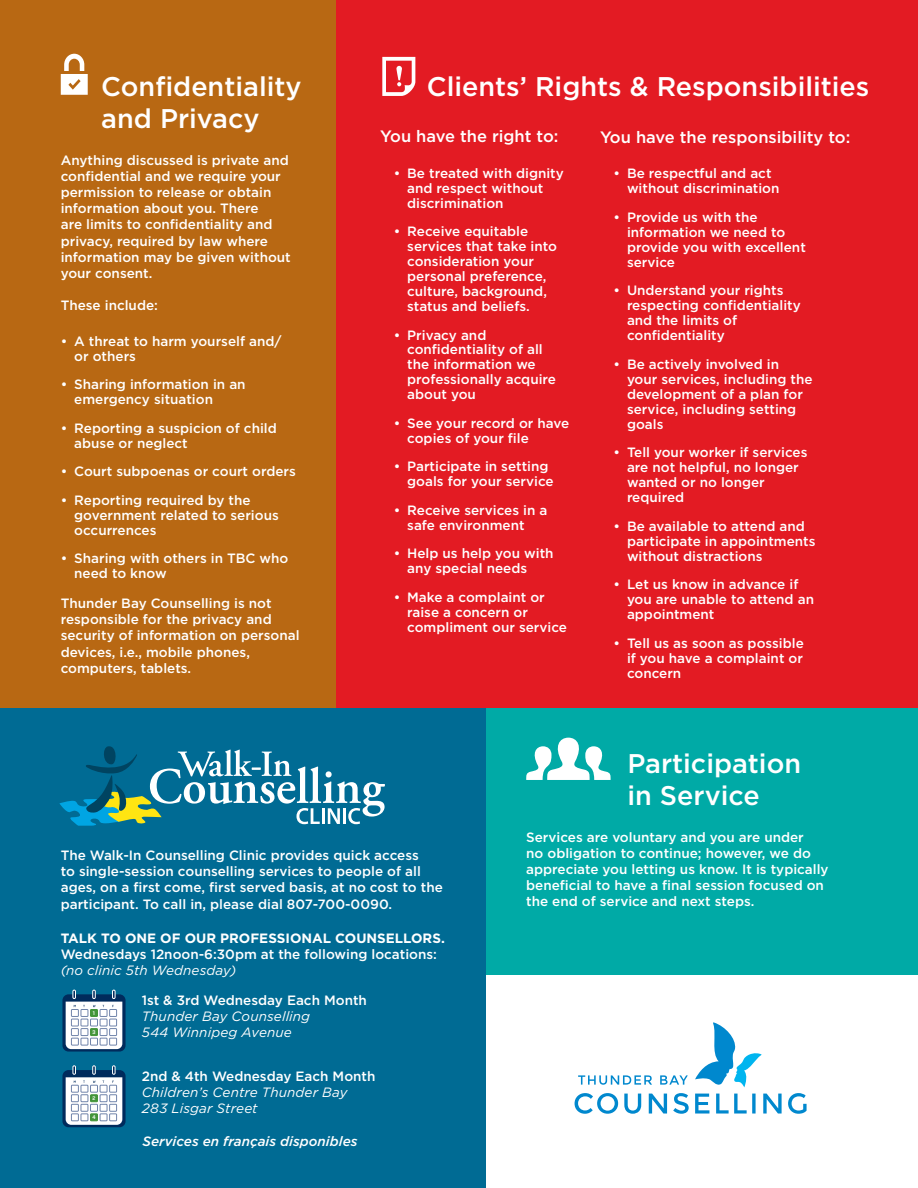
<style>
.page{position:relative;width:918px;height:1188px;background:#fff}
.page>*{position:absolute;margin:0;border:0;box-sizing:border-box;transform-origin:0 0}
.t1{font:500 27px/32.4px "Gotham";color:#fff}
.t2{font:500 16.5px "Gotham";color:#fff}
.t3{font:500 13.5px/15px "Gotham";color:#fff}
.t4{font:italic 13.5px/16.2px "Gotham";letter-spacing:.01em;color:#fff}
.t5{font:700 13.5px "Gotham";color:#fff}
.t6{font:italic 500 13.5px "Gotham";color:#fff}
.t7{font:600 5.55px "Aglet Sans";color:#fff}
</style>
<div class="page">
<div style="left:480px;top:707px;width:438px;height:268px;background:#00aaa6"></div>
<div style="left:0;top:691px;width:486px;height:497px;background:#006b94"></div>
<div style="left:0;top:0;width:341px;height:707px;background:#b86813"></div>
<div style="left:337px;top:0;width:581px;height:707px;background:#e31b23"></div>
<svg style="left:382px;top:57px;width:33px;height:39px"></svg>
<svg style="left:61px;top:54px;width:27px;height:41px"></svg>
<svg style="left:59px;top:746px;width:326px;height:80px"></svg>
<svg style="left:62px;top:1070px;width:64px;height:57px"></svg>
<svg style="left:66px;top:1066px;width:56px;height:59px;background:#b4c5d0"></svg>
<svg style="left:62px;top:994px;width:64px;height:58px"></svg>
<svg style="left:66px;top:990px;width:56px;height:59px;background:#b3c5d0"></svg>
<svg style="left:526px;top:738px;width:85px;height:42px"></svg>
<svg style="left:695px;top:1022px;width:67px;height:65px"></svg>
<svg style="left:575px;top:1093px;width:43px;height:21px"></svg>
<svg style="left:624px;top:1094px;width:17px;height:20px"></svg>
<svg style="left:649px;top:1094px;width:18px;height:20px"></svg>
<svg style="left:673px;top:1093px;width:16px;height:21px"></svg>
<svg style="left:695px;top:1094px;width:14px;height:20px"></svg>
<svg style="left:716px;top:1094px;width:40px;height:20px"></svg>
<svg style="left:763px;top:1094px;width:19px;height:20px"></svg>
<svg style="left:788px;top:1093px;width:19px;height:21px"></svg>
<svg style="left:578px;top:1075px;width:74px;height:10px"></svg>
<svg style="left:660px;top:1075px;width:28px;height:10px"></svg>
<h1 class="t1" style="left:101px;top:70px;width:202px">Confidentiality and Privacy</h1>
<p class="t3" style="left:61px;top:152px;width:232px;line-height:16.2px">Anything discussed is private and confidential and we require your permission to release or obtain information about you. There<br>are limits to confidentiality and privacy, required by law where information may be given without your consent.</p>
<p class="t3" style="left:61px;top:298px;width:99px">These include:</p>
<p class="t3" style="left:74px;top:333px;width:209px;text-indent:-14px">• A threat to harm yourself and/ or others</p>
<p class="t3" style="left:74px;top:377px;width:173px;text-indent:-14px">• Sharing information in an emergency situation</p>
<p class="t3" style="left:74px;top:420px;width:204px;text-indent:-14px">• Reporting a suspicion of child abuse or neglect</p>
<p class="t3" style="left:61px;top:464px;width:237px">• Court subpoenas or court orders</p>
<p class="t3" style="left:74px;top:492px;width:206px;text-indent:-14px">• Reporting required by the government related to serious occurrences</p>
<p class="t3" style="left:74px;top:551px;width:216px;text-indent:-14px">• Sharing with others in TBC who need to know</p>
<p class="t3" style="left:61px;top:595px;width:240px;line-height:16.2px">Thunder Bay Counselling is not responsible for the privacy and security of information on personal devices, i.e., mobile phones, computers, tablets.</p>
<h1 class="t1" style="left:427px;top:70px;width:444px">Clients’ Rights &amp; Responsibilities</h1>
<p class="t2" style="left:380px;top:126px;width:180px">You have the right to:</p>
<p class="t3" style="left:407px;top:165px;width:158px;text-indent:-14px">• Be treated with dignity and respect without discrimination</p>
<p class="t3" style="left:407px;top:224px;width:151px;text-indent:-14px">• Receive equitable services that take into consideration your personal preference, culture, background, status and beliefs.</p>
<p class="t3" style="left:407px;top:327px;width:150px;text-indent:-14px">• Privacy and confidentiality of all the information we professionally acquire about you</p>
<p class="t3" style="left:407px;top:416px;width:164px;text-indent:-14px">• See your record or have copies of your file</p>
<p class="t3" style="left:407px;top:459px;width:148px;text-indent:-14px">• Participate in setting goals for your service</p>
<p class="t3" style="left:407px;top:503px;width:142px;text-indent:-14px">• Receive services in a safe environment</p>
<p class="t3" style="left:407px;top:546px;width:148px;text-indent:-14px">• Help us help you with any special needs</p>
<p class="t3" style="left:407px;top:590px;width:161px;text-indent:-14px">• Make a complaint or raise a concern or compliment our service</p>
<p class="t2" style="left:600px;top:127px;width:252px">You have the responsibility to:</p>
<p class="t3" style="left:627px;top:166px;width:154px;text-indent:-14px">• Be respectful and act without discrimination</p>
<p class="t3" style="left:627px;top:210px;width:180px;text-indent:-14px">• Provide us with the information we need to provide you with excellent service</p>
<p class="t3" style="left:627px;top:283px;width:175px;text-indent:-14px">• Understand your rights respecting confidentiality and the limits of confidentiality</p>
<p class="t3" style="left:627px;top:357px;width:187px;text-indent:-14px">• Be actively involved in your services, including the development of a plan for service, including setting goals</p>
<p class="t3" style="left:627px;top:445px;width:182px;text-indent:-14px">• Tell your worker if services are not helpful, no longer wanted or no longer required</p>
<p class="t3" style="left:627px;top:519px;width:190px;text-indent:-14px">• Be available to attend and participate in appointments without distractions</p>
<p class="t3" style="left:627px;top:577px;width:189px;text-indent:-14px">• Let us know in advance if you are unable to attend an appointment</p>
<p class="t3" style="left:627px;top:636px;width:178px;text-align:justify;text-indent:-14px">• Tell us as soon as possible if you have a complaint or concern</p>
<p class="t3" style="left:61px;top:847px;width:384px;line-height:16.2px">The Walk-In Counselling Clinic provides quick access<br>to single-session counselling services to people of all ages, on a first come, first served basis, at no cost to the participant. To call in, please dial 807-700-0090.</p>
<p class="t5" style="left:61px;top:929px;width:386px">TALK TO ONE OF OUR PROFESSIONAL COUNSELLORS.</p>
<p class="t3" style="left:61px;top:947px;width:378px">Wednesdays 12noon-6:30pm at the following locations:</p>
<p class="t4" style="left:61px;top:962px;width:177px">(no clinic 5th Wednesday)</p>
<p class="t3" style="left:142px;top:992px;width:227px">1st &amp; 3rd Wednesday Each Month</p>
<p class="t4" style="left:142px;top:1008px;width:170px">Thunder Bay Counselling<br>544 Winnipeg Avenue</p>
<p class="t3" style="left:142px;top:1068px;width:235px">2nd &amp; 4th Wednesday Each Month</p>
<p class="t4" style="left:142px;top:1084px;width:207px">Children’s Centre Thunder Bay<br>283 Lisgar Street</p>
<p class="t7" style="left:93px;top:1010px;width:4px">1</p>
<p class="t7" style="left:93px;top:1029px;width:5px">3</p>
<p class="t7" style="left:93px;top:1095px;width:4px">2</p>
<p class="t7" style="left:92px;top:1114px;width:5px">4</p>
<p class="t6" style="left:143px;top:1132px;width:216px">Services en français disponibles</p>
<h1 class="t1" style="left:627px;top:747px;width:175px">Participation in Service</h1>
<p class="t3" style="left:526px;top:828px;width:304px;line-height:16.2px">Services are voluntary and you are under<br>no obligation to continue; however, we do appreciate you letting us know. It is typically beneficial to have a final session focused on the end of service and next steps.</p>
</div>
